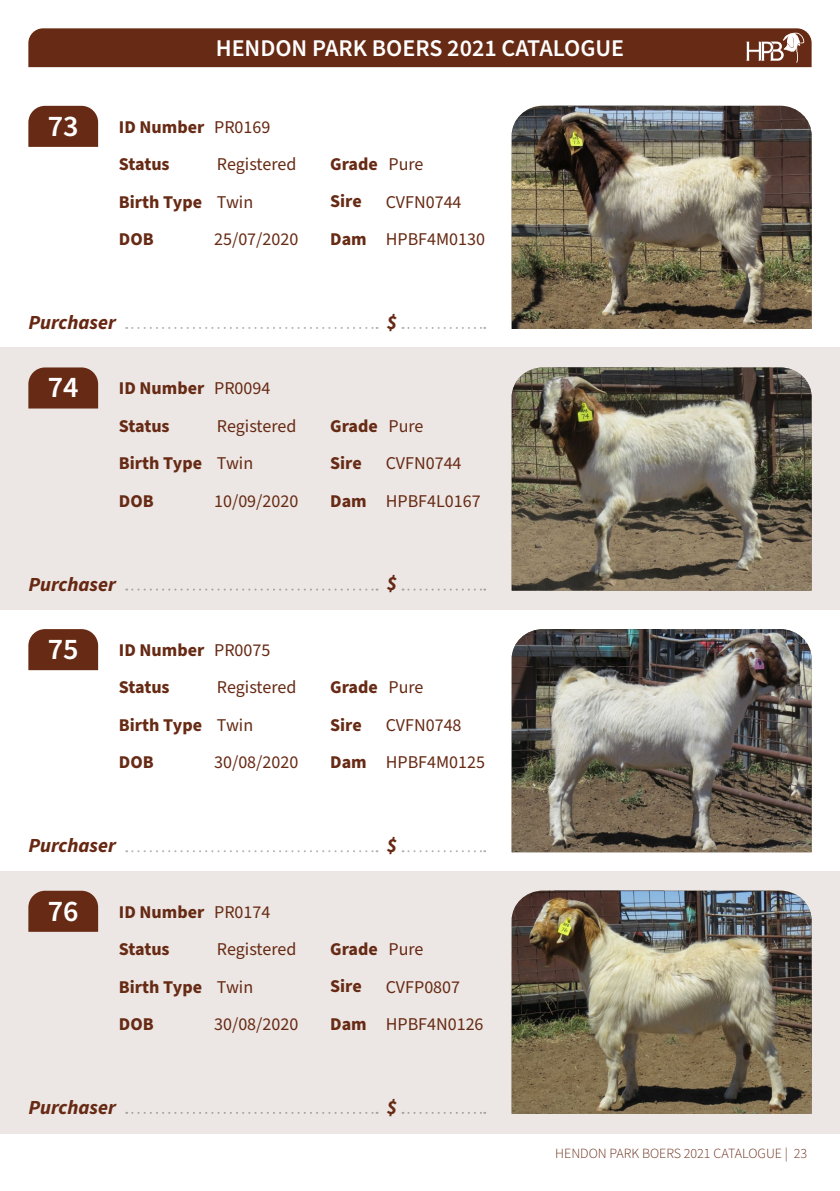
<style>
.page{position:relative;width:840px;height:1191px;background:#fff}
.page>*{position:absolute;margin:0;border:0;box-sizing:border-box;transform-origin:0 0}
.t1{font:600 30px "Source Sans Pro";color:#fff}
.t2{font:600 24px "Source Sans Pro";color:#fff}
.t3{font:italic 700 20px "Source Sans Pro";color:#672813}
.t4{font:italic 700 20px "Source Sans Pro";color:#672a14}
.t5{font:700 18px/37.4px "Source Sans Pro";color:#672a14}
.t6{font:18px "Source Sans Pro";color:#672a14}
.t7{font:300 14px "Source Sans Pro";color:#672914}
.s1{font-weight:400}
</style>
<div class="page">
<div style="left:0;top:870px;width:839px;height:263px;background:#ece7e4"></div>
<div style="left:0;top:348px;width:839px;height:262px;background:#ece7e4"></div>
<svg style="left:28px;top:106px;width:70px;height:41px;background:#6e341f"></svg>
<img style="left:511px;top:106px;width:300px;height:223px">
<svg style="left:126px;top:327px;width:251px;height:2px"></svg>
<svg style="left:402px;top:327px;width:83px;height:2px"></svg>
<svg style="left:28px;top:367px;width:70px;height:41px;background:#6e341f"></svg>
<img style="left:511px;top:367px;width:300px;height:223px">
<svg style="left:126px;top:588px;width:251px;height:2px"></svg>
<svg style="left:402px;top:588px;width:83px;height:2px"></svg>
<svg style="left:28px;top:629px;width:70px;height:41px;background:#6e341f"></svg>
<img style="left:511px;top:629px;width:300px;height:223px">
<svg style="left:126px;top:850px;width:251px;height:2px"></svg>
<svg style="left:402px;top:850px;width:83px;height:2px"></svg>
<svg style="left:28px;top:890px;width:70px;height:41px;background:#6f3621"></svg>
<img style="left:511px;top:890px;width:300px;height:223px">
<svg style="left:126px;top:1112px;width:251px;height:1px"></svg>
<svg style="left:402px;top:1112px;width:83px;height:1px"></svg>
<div style="left:28px;top:28px;width:783px;height:39px;background:#672a14"></div>
<h1 class="t1" style="left:48px;top:106px;width:32px">73</h1>
<h2 class="t2" style="left:215px;top:32px;width:410px">HENDON PARK BOERS 2021 CATALOGUE</h2>
<p class="t5" style="left:119px;top:109px;width:87px">ID Number<br>Status</p>
<p class="t6" style="left:214px;top:115px;width:58px">PR0169</p>
<p class="t6" style="left:217px;top:152px;width:81px">Registered</p>
<p class="t5" style="left:330px;top:146px;width:95px">Grade <span class="s1">Pure</span></p>
<p class="t5" style="left:119px;top:183px;width:136px">Birth Type <span class="s1">Twin</span></p>
<p class="t5" style="left:330px;top:183px;width:38px">Sire<br>Dam</p>
<p class="t6" style="left:214px;top:227px;width:86px">25/07/2020</p>
<p class="t5" style="left:119px;top:221px;width:36px">DOB</p>
<p class="t6" style="left:385px;top:190px;width:77px">CVFN0744</p>
<p class="t6" style="left:385px;top:227px;width:101px">HPBF4M0130</p>
<p class="t3" style="left:28px;top:309px;width:89px">Purchaser</p>
<p class="t3" style="left:386px;top:308px;width:12px">$</p>
<h1 class="t1" style="left:48px;top:367px;width:32px">74</h1>
<p class="t5" style="left:119px;top:370px;width:87px">ID Number<br>Status</p>
<p class="t6" style="left:214px;top:376px;width:58px">PR0094</p>
<p class="t6" style="left:217px;top:414px;width:81px">Registered</p>
<p class="t5" style="left:330px;top:407px;width:95px">Grade <span class="s1">Pure</span></p>
<p class="t5" style="left:119px;top:445px;width:136px">Birth Type <span class="s1">Twin</span></p>
<p class="t5" style="left:330px;top:445px;width:38px">Sire<br>Dam</p>
<p class="t6" style="left:214px;top:488px;width:86px">10/09/2020</p>
<p class="t5" style="left:119px;top:482px;width:36px">DOB</p>
<p class="t6" style="left:385px;top:451px;width:77px">CVFN0744</p>
<p class="t6" style="left:385px;top:488px;width:96px">HPBF4L0167</p>
<p class="t3" style="left:28px;top:570px;width:89px">Purchaser</p>
<p class="t3" style="left:386px;top:570px;width:12px">$</p>
<h1 class="t1" style="left:48px;top:629px;width:32px">75</h1>
<p class="t5" style="left:119px;top:632px;width:87px">ID Number<br>Status</p>
<p class="t6" style="left:214px;top:638px;width:58px">PR0075</p>
<p class="t6" style="left:217px;top:675px;width:81px">Registered</p>
<p class="t5" style="left:330px;top:669px;width:95px">Grade <span class="s1">Pure</span></p>
<p class="t5" style="left:119px;top:706px;width:136px">Birth Type <span class="s1">Twin</span></p>
<p class="t5" style="left:330px;top:706px;width:38px">Sire<br>Dam</p>
<p class="t6" style="left:214px;top:750px;width:86px">30/08/2020</p>
<p class="t5" style="left:119px;top:744px;width:36px">DOB</p>
<p class="t6" style="left:385px;top:713px;width:77px">CVFN0748</p>
<p class="t6" style="left:385px;top:750px;width:101px">HPBF4M0125</p>
<p class="t3" style="left:28px;top:832px;width:89px">Purchaser</p>
<p class="t3" style="left:386px;top:831px;width:12px">$</p>
<h1 class="t1" style="left:48px;top:891px;width:32px">76</h1>
<p class="t5" style="left:119px;top:893px;width:87px">ID Number<br>Status</p>
<p class="t6" style="left:214px;top:899px;width:58px">PR0174</p>
<p class="t6" style="left:217px;top:937px;width:81px">Registered</p>
<p class="t5" style="left:330px;top:930px;width:95px">Grade <span class="s1">Pure</span></p>
<p class="t5" style="left:119px;top:968px;width:136px">Birth Type <span class="s1">Twin</span></p>
<p class="t5" style="left:330px;top:968px;width:38px">Sire<br>Dam</p>
<p class="t6" style="left:214px;top:1012px;width:86px">30/08/2020</p>
<p class="t5" style="left:119px;top:1005px;width:36px">DOB</p>
<p class="t6" style="left:385px;top:974px;width:76px">CVFP0807</p>
<p class="t6" style="left:385px;top:1012px;width:99px">HPBF4N0126</p>
<p class="t4" style="left:28px;top:1093px;width:89px">Purchaser</p>
<p class="t4" style="left:386px;top:1093px;width:12px">$</p>
<p class="t7" style="left:555px;top:1143px;width:253px">HENDON PARK BOERS 2021 CATALOGUE | 23</p>
</div>
